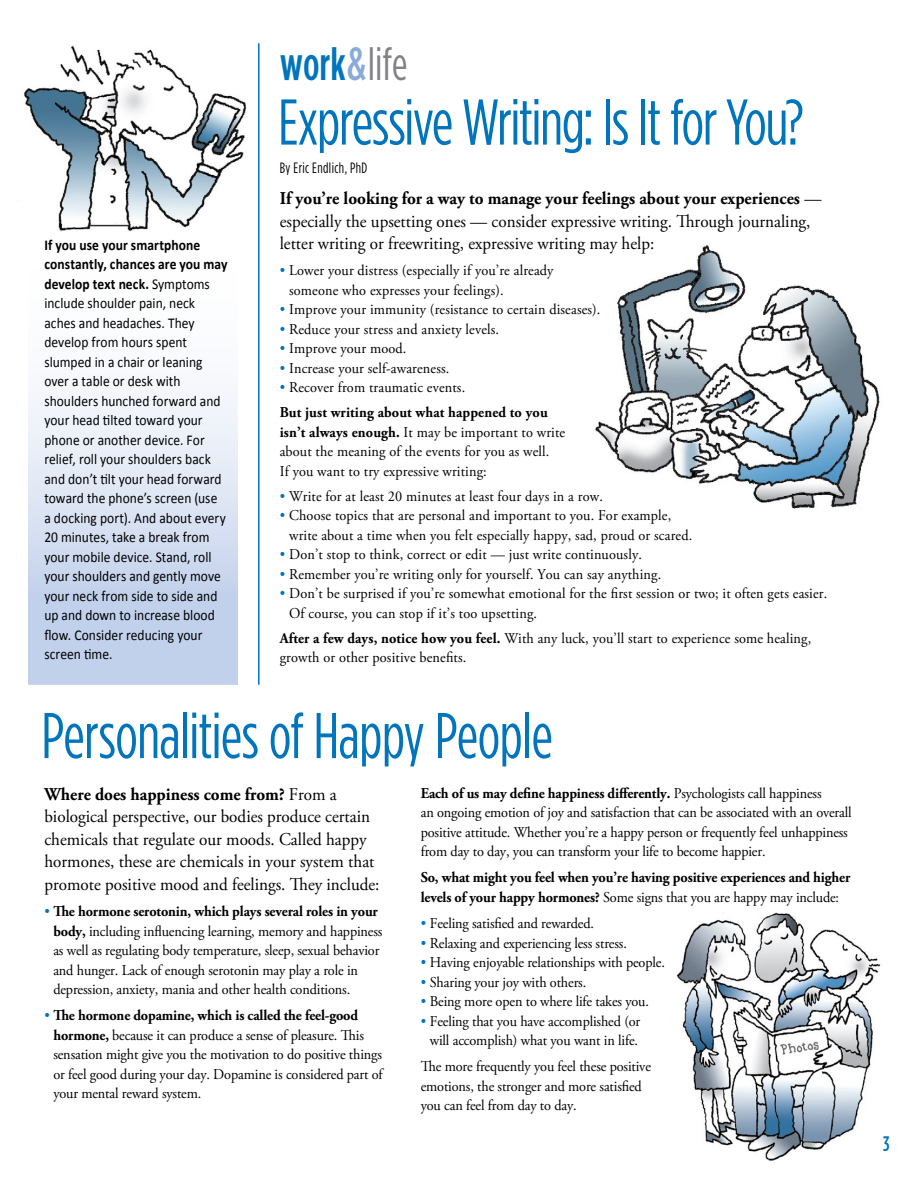
<style>
.page{position:relative;width:918px;height:1188px;background:#fff}
.page>*{position:absolute;margin:0;border:0;box-sizing:border-box;transform-origin:0 0}
.t1{font:64.5px "Gotham Condensed";letter-spacing:-.02em;color:#0075bd;scale:.95 1}
.t2{font:500 46.5px "Gotham Condensed";color:#0075bd;scale:.95 1}
.t3{font:500 21px "Gotham Condensed";color:#0075bd;scale:.95 1}
.t4{font:18px/22.5px "Adobe Garamond Pro";color:#000;scale:.95 1}
.t5{font:15px/19.5px "Adobe Garamond Pro";letter-spacing:-.01em;color:#000;scale:.95 1}
.t6{font:15px/19.5px "Adobe Garamond Pro";letter-spacing:.01em;color:#000;scale:.95 1}
.t7{font:15px/19.5px "Calibri";letter-spacing:.005em;color:#000;scale:.9 1}
.t8{font:700 15px/19.5px "Adobe Garamond Pro";letter-spacing:-.01em;color:#000;scale:.95 1}
.t9{font:700 15px/24.9px "Adobe Garamond Pro";letter-spacing:.01em;color:#000;scale:.95 1}
.t10{font:15px "Gotham Condensed";letter-spacing:.03em;color:#000;scale:.95 1}
.s1{color:#8aabda}
.s2{font-weight:400;color:#808285}
.s3{font-weight:700}
.s4{color:#0075bd}
.s5{font-weight:400;color:#0075bd}
.s6{font-weight:400}
</style>
<div class="page">
<img style="left:595px;top:244px;width:285px;height:265px">
<img style="left:24px;top:46px;width:223px;height:186px">
<img style="left:677px;top:912px;width:204px;height:249px">
<div style="left:28px;top:246px;width:210px;height:438px;background:linear-gradient(to bottom,#fff,#bbcbe9)"></div>
<hr style="left:258px;top:43px;width:2px;height:642px;background:#0075bd">
<h2 class="t2" style="left:280px;top:37px;width:136px">work <span class="s1">&amp;</span><span class="s2">life</span></h2>
<h1 class="t1" style="left:278px;top:85px;width:555px">Expressive Writing: Is It for You?</h1>
<p class="t7" style="left:44px;top:234px;width:205px"><span class="s3">If you use your smartphone constantly, chances are you may develop text neck.</span> Symptoms include shoulder pain, neck aches and headaches. They develop from hours spent slumped in a chair or leaning over a table or desk with shoulders hunched forward and your head tilted toward your phone or another device. For relief, roll your shoulders back and don’t tilt your head forward toward the phone’s screen (use<br>a docking port). And about every<br>20 minutes, take a break from your mobile device. Stand, roll your shoulders and gently move your neck from side to side and up and down to increase blood flow. Consider reducing your screen time.</p>
<p class="t10" style="left:280px;top:159px;width:94px">By Eric Endlich, PhD</p>
<p class="t4" style="left:280px;top:188px;width:572px"><span class="s3">If you’re looking for a way to manage your feelings about your experiences</span> — especially the upsetting ones — consider expressive writing. Through journaling, letter writing or freewriting, expressive writing may help:</p>
<p class="t6" style="left:289px;top:261px;width:280px;text-indent:-9px"><span class="s4">•</span> Lower your distress (especially if you’re already someone who expresses your feelings).</p>
<p class="t6" style="left:280px;top:300px;width:339px"><span class="s4">•</span> Improve your immunity (resistance to certain diseases).</p>
<p class="t6" style="left:280px;top:320px;width:232px"><span class="s4">•</span> Reduce your stress and anxiety levels.</p>
<p class="t6" style="left:280px;top:339px;width:135px"><span class="s4">•</span> Improve your mood.</p>
<p class="t6" style="left:280px;top:359px;width:180px"><span class="s4">•</span> Increase your self-awareness.</p>
<p class="t9" style="left:280px;top:375px;width:284px"><span class="s5">•</span> <span class="s6">Recover from traumatic events.<br></span>But just writing about what happened to you</p>
<p class="t6" style="left:280px;top:423px;width:302px"><span class="s3">isn’t always enough.</span> It may be important to write about the meaning of the events for you as well.<br>If you want to try expressive writing:</p>
<p class="t6" style="left:280px;top:487px;width:342px"><span class="s4">•</span> Write for at least 20 minutes at least four days in a row.</p>
<p class="t6" style="left:289px;top:506px;width:426px;text-indent:-9px"><span class="s4">•</span> Choose topics that are personal and important to you. For example, write about a time when you felt especially happy, sad, proud or scared.</p>
<p class="t6" style="left:280px;top:545px;width:383px"><span class="s4">•</span> Don’t stop to think, correct or edit — just write continuously.</p>
<p class="t6" style="left:280px;top:565px;width:403px"><span class="s4">•</span> Remember you’re writing only for yourself. You can say anything.</p>
<p class="t6" style="left:289px;top:584px;width:568px;text-indent:-9px"><span class="s4">•</span> Don’t be surprised if you’re somewhat emotional for the first session or two; it often gets easier.<br>Of course, you can stop if it’s too upsetting.</p>
<p class="t6" style="left:280px;top:629px;width:561px"><span class="s3">After a few days, notice how you feel.</span> With any luck, you’ll start to experience some healing, growth or other positive benefits.</p>
<h1 class="t1" style="left:41px;top:699px;width:540px">Personalities of Happy People</h1>
<p class="t4" style="left:44px;top:784px;width:354px"><span class="s3">Where does happiness come from?</span> From a biological perspective, our bodies produce certain chemicals that regulate our moods. Called happy hormones, these are chemicals in your system that promote positive mood and feelings. They include:</p>
<p class="t5" style="left:53px;top:902px;width:348px;text-indent:-9px"><span class="s4">•</span> <span class="s3">The hormone serotonin, which plays several roles in your body,</span> including influencing learning, memory and happiness as well as regulating body temperature, sleep, sexual behavior and hunger. Lack of enough serotonin may play a role in depression, anxiety, mania and other health conditions.</p>
<p class="t5" style="left:53px;top:1006px;width:348px;text-indent:-9px"><span class="s4">•</span> <span class="s3">The hormone dopamine, which is called the feel-good hormone,</span> because it can produce a sense of pleasure. This sensation might give you the motivation to do positive things or feel good during your day. Dopamine is considered part of your mental reward system.</p>
<p class="t5" style="left:421px;top:784px;width:455px"><span class="s3">Each of us may define happiness differently.</span> Psychologists call happiness<br>an ongoing emotion of joy and satisfaction that can be associated with an overall positive attitude. Whether you’re a happy person or frequently feel unhappiness from day to day, you can transform your life to become happier.</p>
<p class="t8" style="left:421px;top:868px;width:454px">So, what might you feel when you’re having positive experiences and higher levels of your happy hormones? <span class="s6">Some signs that you are happy may include:</span></p>
<p class="t5" style="left:421px;top:914px;width:184px"><span class="s4">•</span> Feeling satisfied and rewarded.</p>
<p class="t5" style="left:421px;top:934px;width:219px"><span class="s4">•</span> Relaxing and experiencing less stress.</p>
<p class="t5" style="left:421px;top:953px;width:259px"><span class="s4">•</span> Having enjoyable relationships with people.</p>
<p class="t5" style="left:421px;top:973px;width:176px"><span class="s4">•</span> Sharing your joy with others.</p>
<p class="t5" style="left:421px;top:992px;width:242px"><span class="s4">•</span> Being more open to where life takes you.</p>
<p class="t5" style="left:421px;top:1012px;width:233px;text-align:center"><span class="s4">•</span> Feeling that you have accomplished (or will accomplish) what you want in life.</p>
<p class="t5" style="left:421px;top:1057px;width:244px">The more frequently you feel these positive emotions, the stronger and more satisfied you can feel from day to day.</p>
<h3 class="t3" style="left:883px;top:1131px;width:8px">3</h3>
</div>
